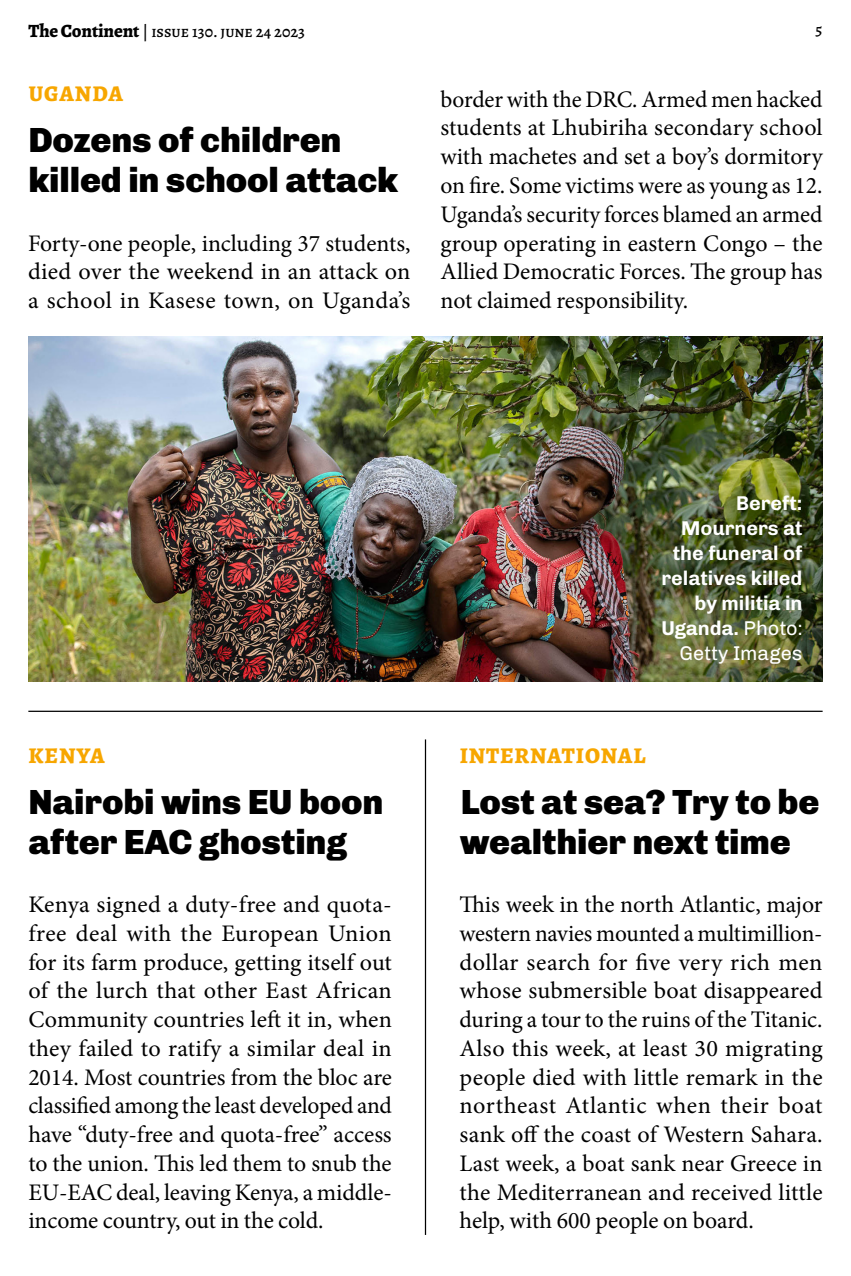
<style>
.page{position:relative;width:851px;height:1276px;background:#fff}
.page>*{position:absolute;margin:0;border:0;box-sizing:border-box;transform-origin:0 0}
.t1{font:900 35px/40px "Chivo";letter-spacing:-.005em;color:#000}
.t2{font:23.75px/28.8px "Minion Pro";color:#000;text-align:justify}
.t3{font:800 22.5px "Alegreya";letter-spacing:.04em;color:#f7a600}
.t4{font:700 20px/25px "Chivo";color:#fff;text-align:right}
.t5{font:500 16.25px "Alegreya";color:#000}
.s1{font-weight:800;font-size:18.75px}
.s2{font-weight:400}
</style>
<div class="page">
<hr style="left:425px;top:739px;width:1px;height:496px;background:#000">
<img style="left:28px;top:337px;width:794px;height:345px">
<hr style="left:28px;top:710px;width:794px;height:2px;background:#000">
<p class="t5" style="left:28px;top:22px;width:278px"><span class="s1">The Continent</span> | issue 130. june 24 2023</p>
<p class="t5" style="left:815px;top:19px;width:8px">5</p>
<p class="t3" style="left:29px;top:77px;width:96px">UGANDA</p>
<p class="t1" style="left:28px;top:120px;width:371px">Dozens of children killed in school attack</p>
<p class="t2" style="left:28px;top:229px;width:384px">Forty-one people, including 37 students, died over the weekend in an attack on a school in Kasese town, on Uganda’s</p>
<p class="t2" style="left:440px;top:85px;width:383px">border with the DRC. Armed men hacked students at Lhubiriha secondary school with machetes and set a boy’s dormitory on fire. Some victims were as young as 12.<br>Uganda’s security forces blamed an armed group operating in eastern Congo – the Allied Democratic Forces. The group has not claimed responsibility.</p>
<p class="t3" style="left:29px;top:739px;width:78px">KENYA</p>
<p class="t1" style="left:28px;top:781px;width:356px">Nairobi wins EU boon after EAC ghosting</p>
<p class="t2" style="left:28px;top:890px;width:365px">Kenya signed a duty-free and quota&shy;free deal with the European Union for its farm produce, getting itself out of the lurch that other East African Community countries left it in, when they failed to ratify a similar deal in 2014. Most countries from the bloc are classified among the least developed and have “duty-free and quota-free” access to the union. This led them to snub the EU-EAC deal, leaving Kenya, a middle&shy;income country, out in the cold.</p>
<p class="t4" style="left:661px;top:491px;width:143px">Bereft:<br>Mourners at the funeral of relatives killed by militia in<br>Uganda. <span class="s2">Photo:<br>Getty Images</span></p>
<p class="t3" style="left:459px;top:739px;width:187px">INTERNATIONAL</p>
<p class="t1" style="left:459px;top:781px;width:361px">Lost at sea? Try to be wealthier next time</p>
<p class="t2" style="left:459px;top:890px;width:364px">This week in the north Atlantic, major western navies mounted a multimillion&shy;dollar search for five very rich men whose submersible boat disappeared during a tour to the ruins of the Titanic.<br>Also this week, at least 30 migrating people died with little remark in the northeast Atlantic when their boat sank off the coast of Western Sahara.<br>Last week, a boat sank near Greece in the Mediterranean and received little help, with 600 people on board.</p>
</div>
